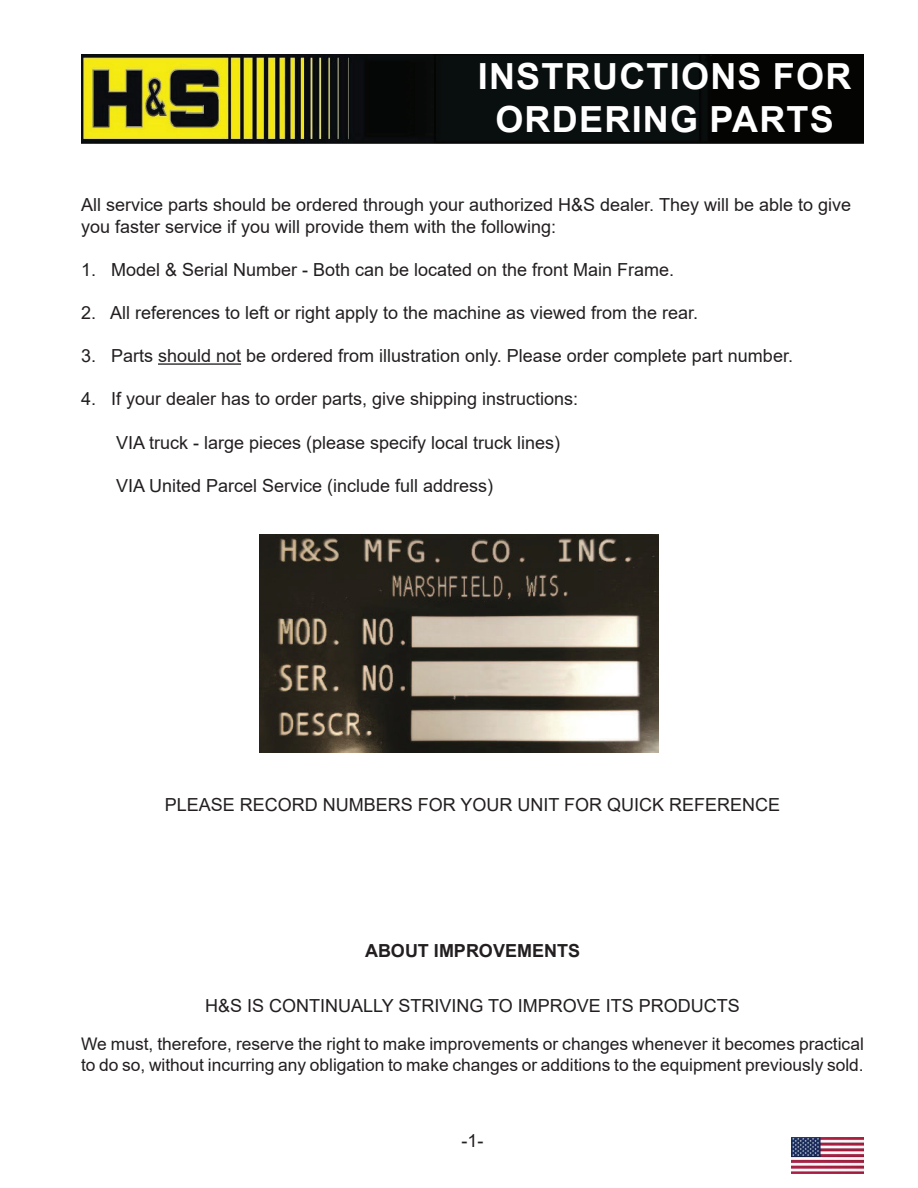
<style>
.page{position:relative;width:918px;height:1188px;background:#fff}
.page>*{position:absolute;margin:0;border:0;box-sizing:border-box;transform-origin:0 0}
.t1{font:700 36px/43.2px "Arial";letter-spacing:.035em;color:#fff;text-align:center}
.t2{font:18px/21.6px "Arial";color:#231f20}
.t3{font:700 18px "Arial";color:#231f20}
.t4{font:17.4px/20.9px "Arial";color:#231f20}
</style>
<div class="page">
<img style="left:81px;top:54px;width:783px;height:90px">
<img style="left:792px;top:1138px;width:72px;height:36px">
<hr style="left:158px;top:363px;width:83px;height:2px;background:#231f20">
<img style="left:260px;top:534px;width:398px;height:219px">
<h1 class="t1" style="left:478px;top:55px;width:375px">INSTRUCTIONS FOR<br>ORDERING PARTS</h1>
<p class="t2" style="left:81px;top:194px;width:772px">All service parts should be ordered through your authorized H&amp;S dealer. They will be able to give you faster service if you will provide them with the following:</p>
<p class="t2" style="left:81px;top:259px;width:595px">1. Model &amp; Serial Number - Both can be located on the front Main Frame.</p>
<p class="t2" style="left:81px;top:302px;width:619px">2. All references to left or right apply to the machine as viewed from the rear.</p>
<p class="t2" style="left:81px;top:345px;width:714px">3. Parts should not be ordered from illustration only. Please order complete part number.</p>
<p class="t2" style="left:81px;top:388px;width:499px">4. If your dealer has to order parts, give shipping instructions:</p>
<p class="t2" style="left:116px;top:431px;width:446px">VIA truck - large pieces (please specify local truck lines)</p>
<p class="t2" style="left:116px;top:475px;width:379px">VIA United Parcel Service (include full address)</p>
<p class="t2" style="left:165px;top:793px;width:617px">PLEASE RECORD NUMBERS FOR YOUR UNIT FOR QUICK REFERENCE</p>
<p class="t3" style="left:365px;top:938px;width:217px">ABOUT IMPROVEMENTS</p>
<p class="t2" style="left:205px;top:995px;width:536px">H&amp;S IS CONTINUALLY STRIVING TO IMPROVE ITS PRODUCTS</p>
<p class="t4" style="left:81px;top:1034px;width:784px">We must, therefore, reserve the right to make improvements or changes whenever it becomes practical to do so, without incurring any obligation to make changes or additions to the equipment previously sold.</p>
<p class="t2" style="left:462px;top:1130px;width:23px">-1-</p>
</div>
